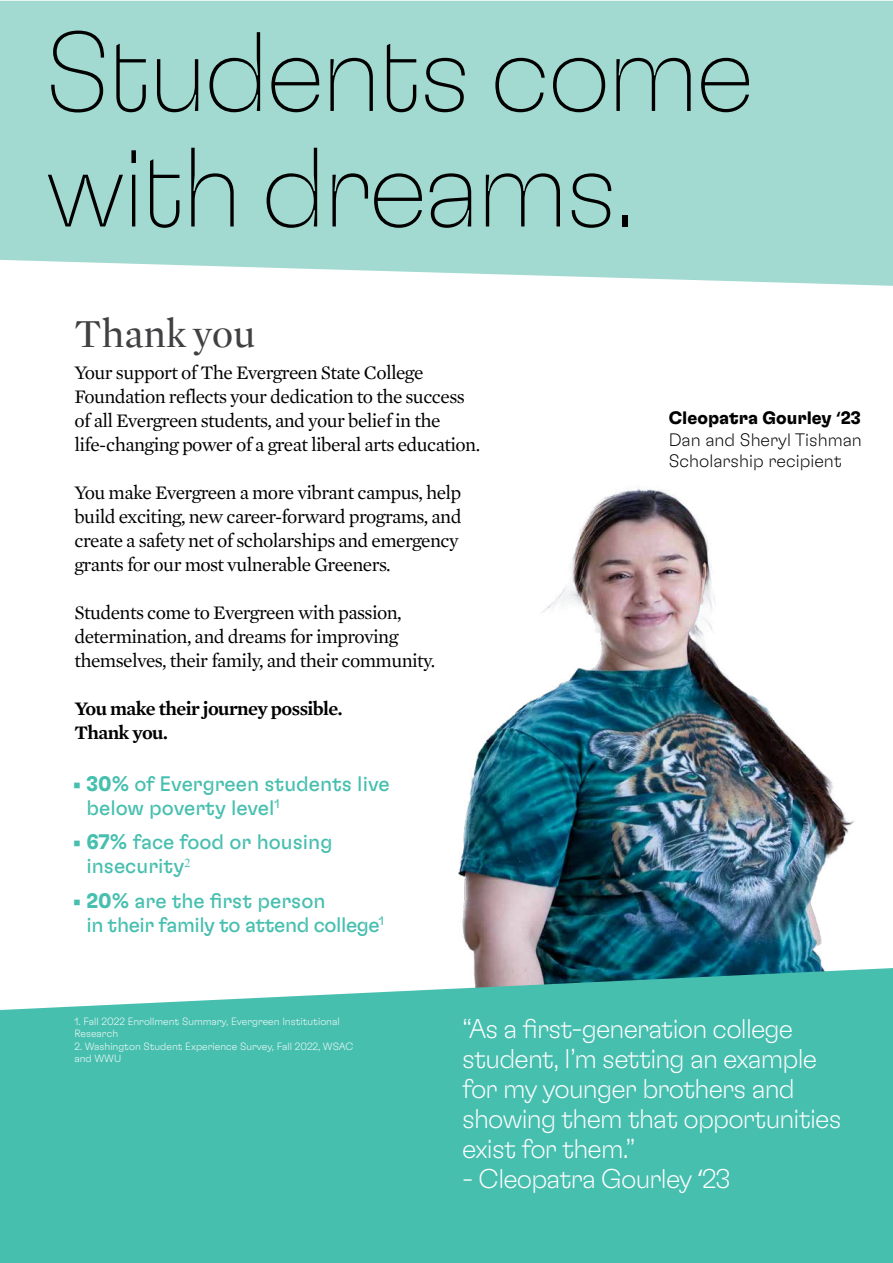
<style>
.page{position:relative;width:893px;height:1263px;background:#fff}
.page>*{position:absolute;margin:0;border:0;box-sizing:border-box;transform-origin:0 0}
.t1{font:112.5px/115.5px "GT Flexa Lazer";letter-spacing:-.035em;color:#000}
.t2{font:40.5px "Mercury Display";color:#414042}
.t3{font:100 27px/30px "GT Flexa";letter-spacing:-.03em;color:#fff}
.t4{font:21px/24px "GT Flexa";color:#47bfaf}
.t5{font:21px/24px "GT Flexa";letter-spacing:-.02em;color:#47bfaf}
.t6{font:19.5px/24px "Mercury Text G1";letter-spacing:-.03em;color:#000}
.t7{font:600 19.5px/24px "Mercury Text G1";letter-spacing:-.03em;color:#000}
.t8{font:100 18px/21.6px "GT Flexa";color:#000;text-align:justify}
.t9{font:100 10.5px/12.6px "GT Flexa";color:#fff}
.s1{font-weight:700}
.s2{font-family:"Myriad Pro";font-weight:700}
.s3{font-family:"Myriad Pro";font-weight:400}
</style>
<div class="page">
<img style="left:459px;top:489px;width:396px;height:479px">
<svg style="left:0;top:968px;width:893px;height:295px;background:#51c1b2"></svg>
<div style="left:0;top:1px;width:893px;height:285px;background:#a2d9d0"></div>
<h1 class="t1" style="left:44px;top:11px;width:712px">Students come with dreams.</h1>
<h2 class="t2" style="left:74px;top:310px;width:182px">Thank you</h2>
<p class="t6" style="left:74px;top:361px;width:407px">Your support of The Evergreen State College Foundation reflects your dedication to the success of all Evergreen students, and your belief in the life-changing power of a great liberal arts education.</p>
<p class="t6" style="left:74px;top:481px;width:389px">You make Evergreen a more vibrant campus, help build exciting, new career-forward programs, and create a safety net of scholarships and emergency grants for our most vulnerable Greeners.</p>
<p class="t6" style="left:74px;top:601px;width:362px">Students come to Evergreen with passion, determination, and dreams for improving themselves, their family, and their community.</p>
<p class="t7" style="left:74px;top:696px;width:269px">You make their journey possible.<br>Thank you.</p>
<p class="t4" style="left:86px;top:771px;width:305px;text-indent:-14px"><span class="s1">• 30%</span> of Evergreen students live below poverty level<sup>1</sup></p>
<p class="t4" style="left:86px;top:829px;width:247px;text-indent:-14px"><span class="s1">• 67%</span> face food or housing insecurity<sup>2</sup></p>
<p class="t5" style="left:86px;top:888px;width:299px;text-indent:-14px"><span class="s1">• 20%</span> are the first person<br>in their family to attend college<sup>1</sup></p>
<p class="t8" style="left:669px;top:406px;width:195px"><span class="s1">Cleopatra Gourley</span> <span class="s2">‘</span><span class="s1">23<br></span>Dan and Sheryl Tishman Scholarship recipient</p>
<p class="t9" style="left:74px;top:1014px;width:267px">1. Fall 2022 Enrollment Summary, Evergreen Institutional<br>Research</p>
<p class="t9" style="left:74px;top:1039px;width:281px">2. Washington Student Experience Survey, Fall 2022, WSAC and WWU</p>
<h3 class="t3" style="left:462px;top:1012px;width:381px">“As a first-generation college student, I’m setting an example for my younger brothers and showing them that opportunities exist for them.”</h3>
<h3 class="t3" style="left:462px;top:1162px;width:270px">- Cleopatra Gourley <span class="s3">‘</span>23</h3>
</div>
